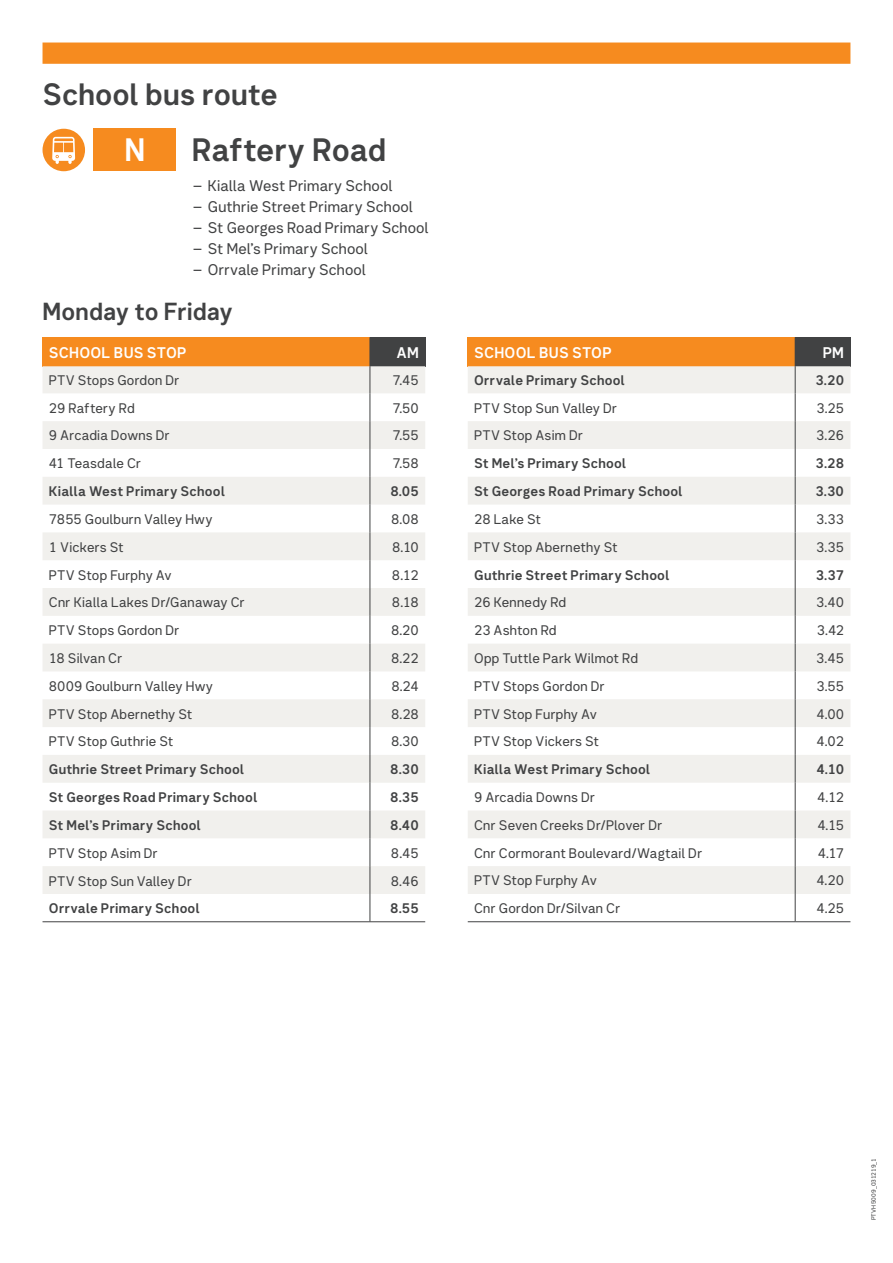
<style>
.page{position:relative;width:893px;height:1263px;background:#fff}
.page>*{position:absolute;margin:0;border:0;box-sizing:border-box;transform-origin:0 0}
.t1{font:31.5px "Network Sans 2019 Bold";letter-spacing:-.015em;color:#414243}
.t2{font:31.5px "Network Sans 2019 Bold";color:#fff}
.t3{font:30px "Network Sans 2019 Bold";color:#414243}
.t4{font:700 24px "Network Sans";letter-spacing:-.005em;color:#414243}
.t5{font:15px "Network Sans 2019 Regular";letter-spacing:.01em;color:#414243}
.t6{font:15px "Network Sans 2019 Bold";letter-spacing:.01em;color:#fff}
.t7{font:13.5px "Network Sans 2019 Regular";letter-spacing:.01em;color:#414243}
.t8{font:13.5px "Network Sans 2019 Bold";letter-spacing:.015em;color:#414243}
.t9{font:6px "Network Sans 2019 Regular";letter-spacing:.02em;color:#414243}
</style>
<div class="page">
<svg style="left:43px;top:129px;width:42px;height:42px"></svg>
<div style="left:43px;top:43px;width:807px;height:21px;background:#f68b1f"></div>
<div style="left:94px;top:129px;width:82px;height:42px;background:#f68b1f"></div>
<div style="left:43px;top:337px;width:327px;height:29px;background:#f68b1f"></div>
<div style="left:370px;top:337px;width:55px;height:29px;background:#414243"></div>
<svg style="left:43px;top:366px;width:382px;height:528px;fill:#f1f0ed"></svg>
<svg style="left:370px;top:366px;width:1px;height:555px"></svg>
<hr style="left:43px;top:921px;width:327px;height:1px;background:#414243">
<hr style="left:370px;top:921px;width:55px;height:1px;background:#414243">
<div style="left:468px;top:337px;width:327px;height:29px;background:#f68b1f"></div>
<div style="left:795px;top:337px;width:55px;height:29px;background:#414243"></div>
<svg style="left:468px;top:366px;width:382px;height:528px;fill:#f1f0ed"></svg>
<svg style="left:795px;top:366px;width:1px;height:555px"></svg>
<hr style="left:468px;top:921px;width:327px;height:1px;background:#414243">
<hr style="left:795px;top:921px;width:55px;height:1px;background:#414243">
<h2 class="t3" style="left:43px;top:69px;width:237px">School bus route</h2>
<h1 class="t1" style="left:192px;top:123px;width:196px">Raftery Road</h1>
<h1 class="t2" style="left:124px;top:123px;width:22px">N</h1>
<p class="t5" style="left:193px;top:172px;width:201px">– Kialla West Primary School</p>
<p class="t5" style="left:193px;top:194px;width:222px">– Guthrie Street Primary School</p>
<p class="t5" style="left:193px;top:215px;width:237px">– St Georges Road Primary School</p>
<p class="t5" style="left:193px;top:236px;width:177px">– St Mel’s Primary School</p>
<p class="t5" style="left:193px;top:257px;width:175px">– Orrvale Primary School</p>
<h3 class="t4" style="left:43px;top:291px;width:192px">Monday to Friday</h3>
<p class="t6" style="left:49px;top:340px;width:139px">SCHOOL BUS STOP</p>
<p class="t6" style="left:396px;top:340px;width:24px">AM</p>
<p class="t7" style="left:49px;top:369px;width:132px">PTV Stops Gordon Dr</p>
<p class="t7" style="left:392px;top:369px;width:28px">7.45</p>
<p class="t7" style="left:49px;top:396px;width:87px">29 Raftery Rd</p>
<p class="t7" style="left:392px;top:396px;width:28px">7.50</p>
<p class="t7" style="left:49px;top:424px;width:123px">9 Arcadia Downs Dr</p>
<p class="t7" style="left:392px;top:424px;width:28px">7.55</p>
<p class="t7" style="left:49px;top:452px;width:94px">41 Teasdale Cr</p>
<p class="t7" style="left:392px;top:452px;width:28px">7.58</p>
<p class="t8" style="left:49px;top:480px;width:178px">Kialla West Primary School</p>
<p class="t8" style="left:390px;top:480px;width:30px">8.05</p>
<p class="t7" style="left:49px;top:508px;width:165px">7855 Goulburn Valley Hwy</p>
<p class="t7" style="left:391px;top:508px;width:29px">8.08</p>
<p class="t7" style="left:49px;top:535px;width:76px">1 Vickers St</p>
<p class="t7" style="left:392px;top:535px;width:28px">8.10</p>
<p class="t7" style="left:49px;top:563px;width:124px">PTV Stop Furphy Av</p>
<p class="t7" style="left:392px;top:563px;width:28px">8.12</p>
<p class="t7" style="left:49px;top:591px;width:198px">Cnr Kialla Lakes Dr/Ganaway Cr</p>
<p class="t7" style="left:392px;top:591px;width:28px">8.18</p>
<p class="t7" style="left:49px;top:619px;width:132px">PTV Stops Gordon Dr</p>
<p class="t7" style="left:391px;top:619px;width:29px">8.20</p>
<p class="t7" style="left:49px;top:647px;width:75px">18 Silvan Cr</p>
<p class="t7" style="left:391px;top:647px;width:29px">8.22</p>
<p class="t7" style="left:49px;top:674px;width:166px">8009 Goulburn Valley Hwy</p>
<p class="t7" style="left:391px;top:674px;width:29px">8.24</p>
<p class="t7" style="left:49px;top:702px;width:145px">PTV Stop Abernethy St</p>
<p class="t7" style="left:391px;top:702px;width:29px">8.28</p>
<p class="t7" style="left:49px;top:730px;width:126px">PTV Stop Guthrie St</p>
<p class="t7" style="left:391px;top:730px;width:29px">8.30</p>
<p class="t8" style="left:49px;top:758px;width:197px">Guthrie Street Primary School</p>
<p class="t8" style="left:390px;top:758px;width:30px">8.30</p>
<p class="t8" style="left:49px;top:786px;width:210px">St Georges Road Primary School</p>
<p class="t8" style="left:390px;top:786px;width:30px">8.35</p>
<p class="t8" style="left:49px;top:813px;width:153px">St Mel’s Primary School</p>
<p class="t8" style="left:390px;top:813px;width:30px">8.40</p>
<p class="t7" style="left:49px;top:841px;width:111px">PTV Stop Asim Dr</p>
<p class="t7" style="left:391px;top:841px;width:29px">8.45</p>
<p class="t7" style="left:49px;top:869px;width:145px">PTV Stop Sun Valley Dr</p>
<p class="t7" style="left:391px;top:869px;width:29px">8.46</p>
<p class="t8" style="left:49px;top:897px;width:152px">Orrvale Primary School</p>
<p class="t8" style="left:390px;top:897px;width:30px">8.55</p>
<p class="t6" style="left:474px;top:340px;width:139px">SCHOOL BUS STOP</p>
<p class="t6" style="left:823px;top:340px;width:23px">PM</p>
<p class="t8" style="left:474px;top:368px;width:152px">Orrvale Primary School</p>
<p class="t8" style="left:815px;top:368px;width:30px">3.20</p>
<p class="t7" style="left:474px;top:396px;width:145px">PTV Stop Sun Valley Dr</p>
<p class="t7" style="left:816px;top:396px;width:29px">3.25</p>
<p class="t7" style="left:474px;top:424px;width:111px">PTV Stop Asim Dr</p>
<p class="t7" style="left:816px;top:424px;width:29px">3.26</p>
<p class="t8" style="left:474px;top:452px;width:153px">St Mel’s Primary School</p>
<p class="t8" style="left:815px;top:452px;width:30px">3.28</p>
<p class="t8" style="left:474px;top:480px;width:210px">St Georges Road Primary School</p>
<p class="t8" style="left:815px;top:480px;width:30px">3.30</p>
<p class="t7" style="left:474px;top:508px;width:69px">28 Lake St</p>
<p class="t7" style="left:816px;top:508px;width:29px">3.33</p>
<p class="t7" style="left:474px;top:535px;width:145px">PTV Stop Abernethy St</p>
<p class="t7" style="left:816px;top:535px;width:29px">3.35</p>
<p class="t8" style="left:474px;top:563px;width:197px">Guthrie Street Primary School</p>
<p class="t8" style="left:816px;top:563px;width:30px">3.37</p>
<p class="t7" style="left:474px;top:591px;width:94px">26 Kennedy Rd</p>
<p class="t7" style="left:816px;top:591px;width:29px">3.40</p>
<p class="t7" style="left:474px;top:619px;width:84px">23 Ashton Rd</p>
<p class="t7" style="left:817px;top:619px;width:29px">3.42</p>
<p class="t7" style="left:474px;top:647px;width:165px">Opp Tuttle Park Wilmot Rd</p>
<p class="t7" style="left:816px;top:647px;width:29px">3.45</p>
<p class="t7" style="left:474px;top:674px;width:132px">PTV Stops Gordon Dr</p>
<p class="t7" style="left:816px;top:674px;width:29px">3.55</p>
<p class="t7" style="left:474px;top:702px;width:124px">PTV Stop Furphy Av</p>
<p class="t7" style="left:816px;top:702px;width:29px">4.00</p>
<p class="t7" style="left:474px;top:730px;width:127px">PTV Stop Vickers St</p>
<p class="t7" style="left:817px;top:730px;width:29px">4.02</p>
<p class="t8" style="left:474px;top:758px;width:178px">Kialla West Primary School</p>
<p class="t8" style="left:816px;top:758px;width:29px">4.10</p>
<p class="t7" style="left:474px;top:786px;width:123px">9 Arcadia Downs Dr</p>
<p class="t7" style="left:817px;top:786px;width:28px">4.12</p>
<p class="t7" style="left:474px;top:813px;width:190px">Cnr Seven Creeks Dr/Plover Dr</p>
<p class="t7" style="left:817px;top:813px;width:28px">4.15</p>
<p class="t7" style="left:474px;top:841px;width:230px">Cnr Cormorant Boulevard/Wagtail Dr</p>
<p class="t7" style="left:818px;top:841px;width:28px">4.17</p>
<p class="t7" style="left:474px;top:869px;width:124px">PTV Stop Furphy Av</p>
<p class="t7" style="left:816px;top:869px;width:29px">4.20</p>
<p class="t7" style="left:474px;top:897px;width:148px">Cnr Gordon Dr/Silvan Cr</p>
<p class="t7" style="left:816px;top:897px;width:29px">4.25</p>
<p class="t9" style="left:869px;top:1220px;width:64px;rotate:-90deg">PTVH5009_031219_1</p>
</div>
